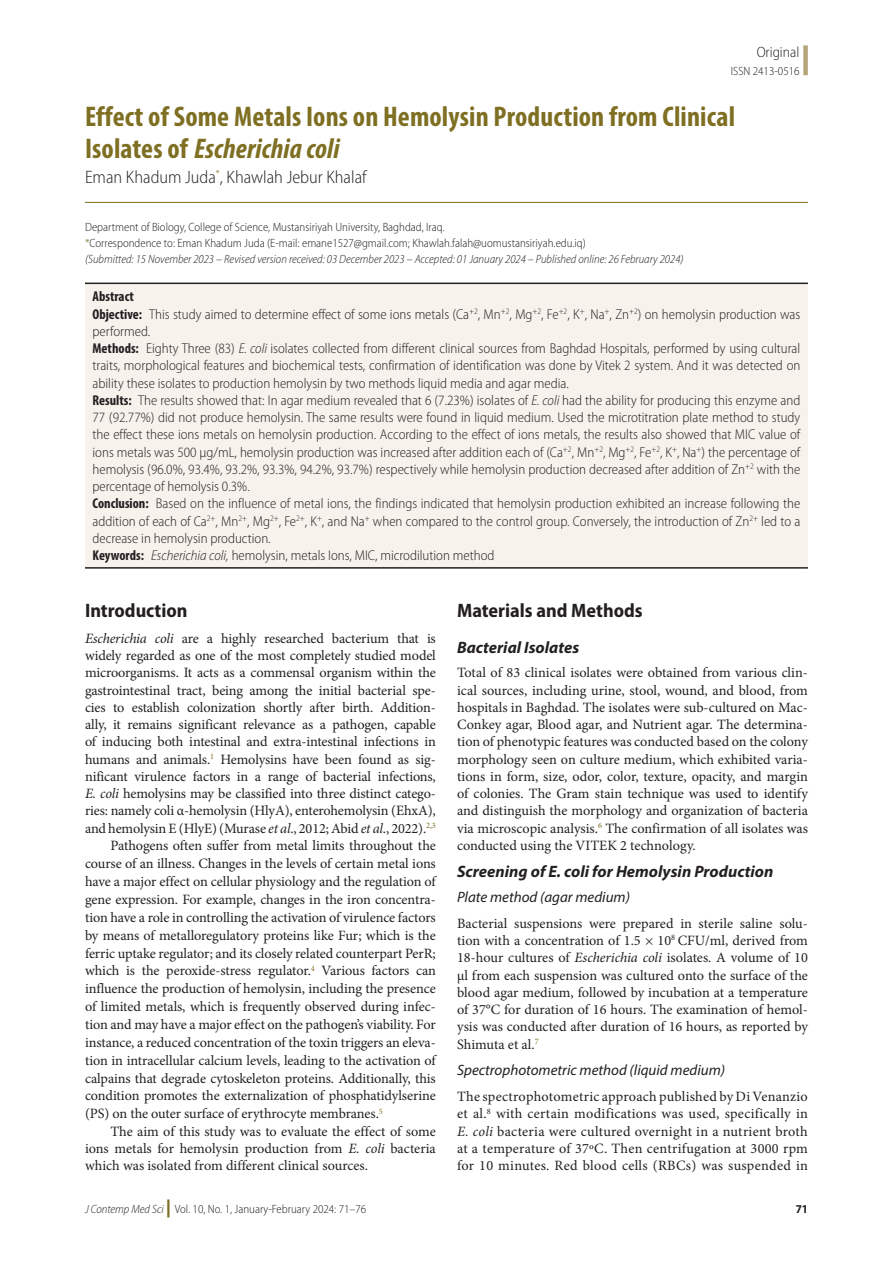
<style>
.page{position:relative;width:893px;height:1263px;background:#fff}
.page>*{position:absolute;margin:0;border:0;box-sizing:border-box;transform-origin:0 0}
.Article_Title{font:700 condensed 28.5px/31.5px "Myriad Pro";letter-spacing:.005em;color:#7e6f22}
.t1{font:700 semi-condensed 19.5px "Myriad Pro";color:#231f20}
.Author{font:300 semi-condensed 18px "Myriad Pro";color:#231f20}
.t2{font:italic 700 16.5px "Myriad Pro";color:#231f20}
.t3{font:italic 15px "Myriad Pro";color:#231f20}
.t4{font:300 semi-condensed 15px "Myriad Pro";color:#231f20}
.Txf{font:14.25px/17.2px "Minion Pro";color:#231f20;text-align:justify}
.Abstract_Tx{font:300 semi-condensed 14.25px/17.2px "Myriad Pro";color:#231f20;text-align:justify}
.Tx{font:14.25px/17.9px "Minion Pro";letter-spacing:-.005em;color:#231f20;text-align:justify}
.Abstract_Tx-2{font:700 condensed 14.25px "Myriad Pro";color:#231f20}
.Author_Aff{font:300 semi-condensed 12px "Myriad Pro";color:#231f20}
.Author_Aff-2{font:italic 300 semi-condensed 12px "Myriad Pro";color:#231f20}
.t5{font:700 semi-condensed 12px "Myriad Pro";color:#231f20}
.s1{font-style:italic}
.s2{color:#7e6f22}
.s3{font-weight:700;font-stretch:condensed}
.s4{font-weight:900;font-stretch:normal;font-size:18px;color:#7e6f22}
</style>
<div class="page">
<div style="left:803px;top:45px;width:5px;height:30px;background:#b4a678"></div>
<hr style="left:85px;top:202px;width:723px;height:1px;background:#7e6f22">
<div style="left:85px;top:283px;width:723px;height:285px;background:#f7f2ec"></div>
<hr style="left:85px;top:283px;width:723px;height:1px;background:#231f20">
<hr style="left:85px;top:567px;width:723px;height:2px;background:#231f20">
<p class="t4" style="left:757px;top:43px;width:44px">Original</p>
<p class="Author_Aff" style="left:731px;top:63px;width:70px">ISSN 2413-0516</p>
<p class="Article_Title" style="left:85px;top:100px;width:652px">Effect of Some Metals Ions on Hemolysin Production from Clinical<br>Isolates of <span class="s1">Escherichia coli</span></p>
<p class="Author" style="left:85px;top:166px;width:283px">Eman Khadum Juda<sup>*</sup>, Khawlah Jebur Khalaf</p>
<p class="Author_Aff" style="left:85px;top:220px;width:361px">Department of Biology, College of Science, Mustansiriyah University, Baghdad, Iraq.</p>
<p class="Author_Aff" style="left:85px;top:236px;width:502px"><span class="s2">*</span>Correspondence to: Eman Khadum Juda (E-mail: emane1527@gmail.com; Khawlah.falah@uomustansiriyah.edu.iq)</p>
<p class="Author_Aff-2" style="left:85px;top:252px;width:600px">(Submitted: 15 November 2023 – Revised version received: 03 December 2023 – Accepted: 01 January 2024 – Published online: 26 February 2024)</p>
<p class="Abstract_Tx-2" style="left:93px;top:288px;width:43px">Abstract</p>
<p class="Abstract_Tx" style="left:93px;top:305px;width:709px"><span class="s3">Objective:</span> This study aimed to determine effect of some ions metals (Ca<sup>+2</sup>, Mn<sup>+2</sup>, Mg<sup>+2</sup>, Fe<sup>+2</sup>, K<sup>+</sup>, Na<sup>+</sup>, Zn<sup>+2</sup>) on hemolysin production was performed.</p>
<p class="Abstract_Tx" style="left:93px;top:340px;width:709px"><span class="s3">Methods:</span> Eighty Three (83) <span class="s1">E. coli</span> isolates collected from different clinical sources from Baghdad Hospitals, performed by using cultural traits, morphological features and biochemical tests, confirmation of identification was done by Vitek 2 system. And it was detected on ability these isolates to production hemolysin by two methods liquid media and agar media.</p>
<p class="Abstract_Tx" style="left:93px;top:391px;width:709px"><span class="s3">Results:</span> The results showed that: In agar medium revealed that 6 (7.23%) isolates of <span class="s1">E. coli</span> had the ability for producing this enzyme and 77 (92.77%) did not produce hemolysin. The same results were found in liquid medium. Used the microtitration plate method to study the effect these ions metals on hemolysin production. According to the effect of ions metals, the results also showed that MIC value of ions metals was 500 μg/mL, hemolysin production was increased after addition each of (Ca<sup>+2</sup>, Mn<sup>+2</sup>, Mg<sup>+2</sup>, Fe<sup>+2</sup>, K<sup>+</sup>, Na<sup>+</sup>) the percentage of hemolysis (96.0%, 93.4%, 93.2%, 93.3%, 94.2%, 93.7%) respectively while hemolysin production decreased after addition of Zn<sup>+2</sup> with the percentage of hemolysis 0.3%.</p>
<p class="Abstract_Tx" style="left:93px;top:495px;width:709px"><span class="s3">Conclusion:</span> Based on the influence of metal ions, the findings indicated that hemolysin production exhibited an increase following the addition of each of Ca<sup>2+</sup>, Mn<sup>2+</sup>, Mg<sup>2+</sup>, Fe<sup>2+</sup>, K<sup>+</sup>, and Na<sup>+</sup> when compared to the control group. Conversely, the introduction of Zn<sup>2+</sup> led to a decrease in hemolysin production.</p>
<p class="Abstract_Tx" style="left:93px;top:547px;width:403px"><span class="s3">Keywords:</span> <span class="s1">Escherichia coli,</span> hemolysin, metals Ions, MIC, microdilution method</p>
<h1 class="t1" style="left:85px;top:599px;width:104px">Introduction</h1>
<p class="Txf" style="left:85px;top:630px;width:352px"><span class="s1">Escherichia coli</span> are a highly researched bacterium that is widely regarded as one of the most completely studied model microorganisms. It acts as a commensal organism within the gastrointestinal tract, being among the initial bacterial spe&shy;cies to establish colonization shortly after birth. Addition&shy;ally, it remains significant relevance as a pathogen, capable of inducing both intestinal and extra-intestinal infections in humans and animals.<sup>1</sup> Hemolysins have been found as sig&shy;nificant virulence factors in a range of bacterial infections, <span class="s1">E. coli</span> hemolysins may be classified into three distinct catego&shy;ries: namely coli α-hemolysin (HlyA), enterohemolysin (EhxA), and hemolysin E (HlyE) (Murase <span class="s1">et al</span>., 2012; Abid <span class="s1">et al</span>., 2022).<sup>2,3</sup></p>
<p class="Tx" style="left:85px;top:837px;width:352px;text-indent:26px">Pathogens often suffer from metal limits throughout the course of an illness. Changes in the levels of certain metal ions have a major effect on cellular physiology and the regulation of gene expression. For example, changes in the iron concentra&shy;tion have a role in controlling the activation of virulence factors by means of metalloregulatory proteins like Fur; which is the ferric uptake regulator; and its closely related counterpart PerR; which is the peroxide-stress regulator.<sup>4</sup> Various factors can influence the production of hemolysin, including the presence of limited metals, which is frequently observed during infec&shy;tion and may have a major effect on the pathogen’s viability. For instance, a reduced concentration of the toxin triggers an eleva&shy;tion in intracellular calcium levels, leading to the activation of calpains that degrade cytoskeleton proteins. Additionally, this condition promotes the externalization of phosphatidylserine (PS) on the outer surface of erythrocyte membranes.<sup>5</sup></p>
<p class="Tx" style="left:85px;top:1122px;width:352px;line-height:17.2px;text-indent:26px">The aim of this study was to evaluate the effect of some ions metals for hemolysin production from <span class="s1">E. coli</span> bacteria which was isolated from different clinical sources.</p>
<p class="Author_Aff" style="left:85px;top:1201px;width:283px"><span class="s1">J Contemp Med Sci</span> <span class="s4">|</span> Vol. 10, No. 1, January-February 2024: 71–76</p>
<h1 class="t1" style="left:457px;top:599px;width:187px">Materials and Methods</h1>
<h2 class="t2" style="left:457px;top:636px;width:124px">Bacterial Isolates</h2>
<p class="Txf" style="left:457px;top:664px;width:352px">Total of 83 clinical isolates were obtained from various clin&shy;ical sources, including urine, stool, wound, and blood, from hospitals in Baghdad. The isolates were sub-cultured on Mac-Conkey agar, Blood agar, and Nutrient agar. The determina&shy;tion of phenotypic features was conducted based on the colony morphology seen on culture medium, which exhibited varia&shy;tions in form, size, odor, color, texture, opacity, and margin of colonies. The Gram stain technique was used to identify and distinguish the morphology and organization of bacteria via microscopic analysis.<sup>6</sup> The confirmation of all isolates was conducted using the VITEK 2 technology.</p>
<h2 class="t2" style="left:457px;top:860px;width:318px">Screening of E. coli for Hemolysin Production</h2>
<h3 class="t3" style="left:457px;top:887px;width:174px">Plate method (agar medium)</h3>
<p class="Txf" style="left:457px;top:915px;width:352px">Bacterial suspensions were prepared in sterile saline solu&shy;tion with a concentration of 1.5 × 10<sup>8</sup> CFU/ml, derived from 18-hour cultures of <span class="s1">Escherichia coli</span> isolates. A volume of 10 μl from each suspension was cultured onto the surface of the blood agar medium, followed by incubation at a temperature of 37°C for duration of 16 hours. The examination of hemol&shy;ysis was conducted after duration of 16 hours, as reported by Shimuta et al.<sup>7</sup></p>
<h3 class="t3" style="left:457px;top:1060px;width:269px">Spectrophotometric method (liquid medium)</h3>
<p class="Txf" style="left:457px;top:1088px;width:352px">The spectrophotometric approach published by Di Venanzio et al.<sup>8</sup> with certain modifications was used, specifically in <span class="s1">E. coli</span> bacteria were cultured overnight in a nutrient broth at a temperature of 37ºC. Then centrifugation at 3000 rpm for 10 minutes. Red blood cells (RBCs) was suspended in</p>
<p class="t5" style="left:796px;top:1202px;width:14px">71</p>
</div>
